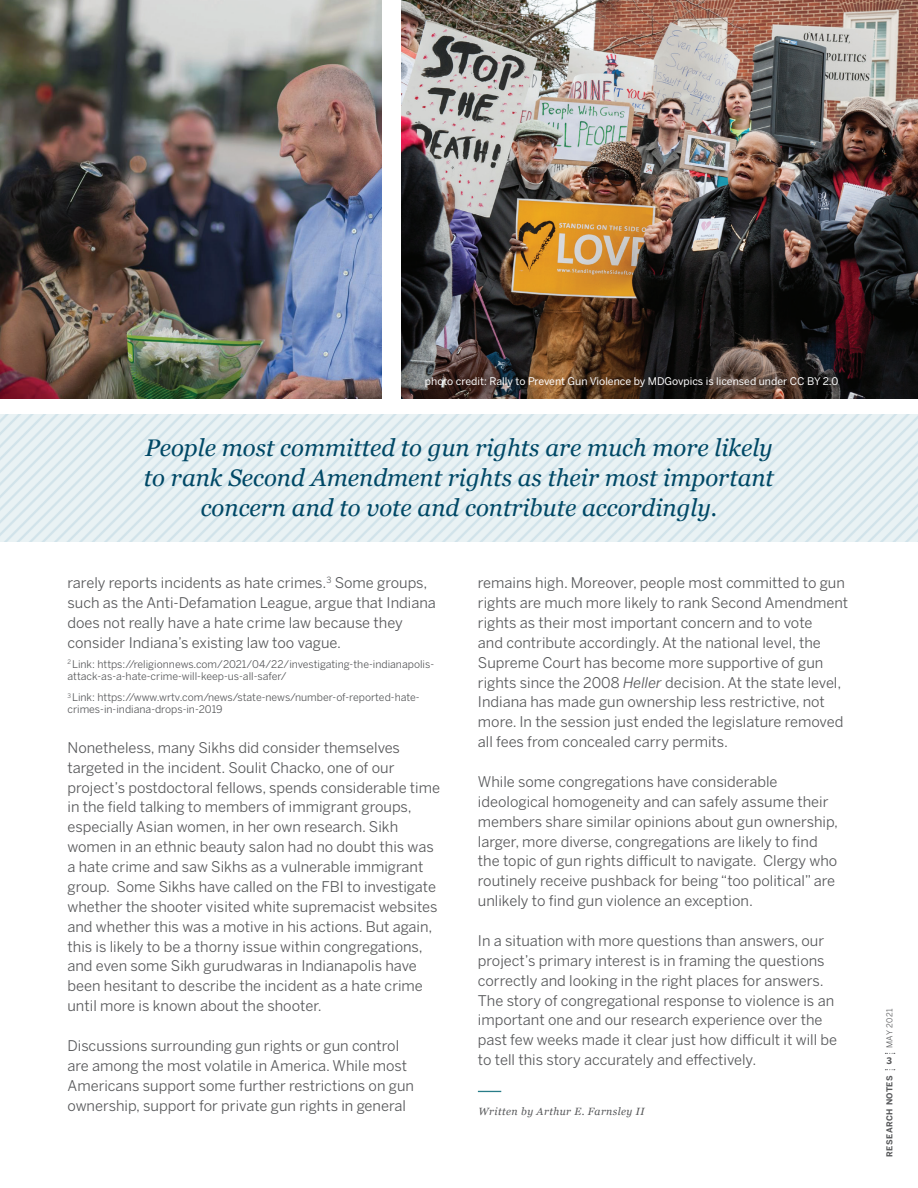
<style>
.page{position:relative;width:918px;height:1188px;background:#fff}
.page>*{position:absolute;margin:0;border:0;box-sizing:border-box;transform-origin:0 0}
.t1{font:italic 24px/30px "Georgia";color:#004866;text-align:center}
.t2{font:14.7px/20px "Benton Sans";color:#57585a}
.t3{font:10.5px "Benton Sans";color:#57585a}
.t4{font:10.5px "Benton Sans";color:#fff}
.t5{font:italic 10.5px "Georgia";letter-spacing:.04em;color:#57585a}
.t6{font:700 9px "Benton Sans";color:#57585a}
.t7{font:700 8.1px "Benton Sans";letter-spacing:.055em;color:#57585a}
.t8{font:8.1px "Benton Sans";letter-spacing:.045em;color:#57585a}
.s1{font-style:italic}
</style>
<div class="page">
<svg style="left:145px;top:414px;width:29px;height:1px"></svg>
<svg style="left:110px;top:414px;width:29px;height:1px"></svg>
<img style="left:0;top:415px;width:918px;height:126px">
<svg style="left:478px;top:1091px;width:23px;height:1px"></svg>
<img style="left:0;top:0;width:381px;height:399px">
<img style="left:402px;top:0;width:516px;height:399px">
<p class="t4" style="left:425px;top:375px;width:415px">photo credit: Rally to Prevent Gun Violence by MDGovpics is licensed under CC BY 2.0</p>
<p class="t1" style="left:144px;top:431px;width:631px">People most committed to gun rights are much more likely to rank Second Amendment rights as their most important concern and to vote and contribute accordingly.</p>
<p class="t2" style="left:68px;top:573px;width:370px">rarely reports incidents as hate crimes.<sup>3</sup> Some groups, such as the Anti-Defamation League, argue that Indiana does not really have a hate crime law because they consider Indiana’s existing law too vague.</p>
<p class="t3" style="left:68px;top:658px;width:368px"><sup>2</sup> Link: https://religionnews.com/2021/04/22/investigating-the-indianapolis-</p>
<p class="t3" style="left:68px;top:670px;width:221px">attack-as-a-hate-crime-will-keep-us-all-safer/</p>
<p class="t3" style="left:68px;top:691px;width:354px"><sup>3</sup> Link: https://www.wrtv.com/news/state-news/number-of-reported-hate-</p>
<p class="t3" style="left:67px;top:703px;width:157px">crimes-in-indiana-drops-in-2019</p>
<p class="t2" style="left:68px;top:738px;width:374px">Nonetheless, many Sikhs did consider themselves targeted in the incident. Soulit Chacko, one of our project’s postdoctoral fellows, spends considerable time in the feld talking to members of immigrant groups, especially Asian women, in her own research. Sikh women in an ethnic beauty salon had no doubt this was a hate crime and saw Sikhs as a vulnerable immigrant group. Some Sikhs have called on the FBI to investigate whether the shooter visited white supremacist websites and whether this was a motive in his actions. But again, this is likely to be a thorny issue within congregations, and even some Sikh gurudwaras in Indianapolis have been hesitant to describe the incident as a hate crime until more is known about the shooter.</p>
<p class="t2" style="left:68px;top:1036px;width:348px">Discussions surrounding gun rights or gun control are among the most volatile in America. While most Americans support some further restrictions on gun ownership, support for private gun rights in general</p>
<p class="t2" style="left:478px;top:573px;width:372px">remains high. Moreover, people most committed to gun rights are much more likely to rank Second Amendment rights as their most important concern and to vote<br>and contribute accordingly. At the national level, the Supreme Court has become more supportive of gun rights since the 2008 <span class="s1">Heller</span> decision. At the state level, Indiana has made gun ownership less restrictive, not more. In the session just ended the legislature removed all fees from concealed carry permits.</p>
<p class="t2" style="left:478px;top:772px;width:362px">While some congregations have considerable ideological homogeneity and can safely assume their members share similar opinions about gun ownership, larger, more diverse, congregations are likely to fnd the topic of gun rights difcult to navigate. Clergy who routinely receive pushback for being “too political” are unlikely to fnd gun violence an exception.</p>
<p class="t2" style="left:478px;top:931px;width:361px">In a situation with more questions than answers, our project’s primary interest is in framing the questions correctly and looking in the right places for answers.<br>The story of congregational response to violence is an important one and our research experience over the past few weeks made it clear just how difcult it will be to tell this story accurately and efectively.</p>
<p class="t5" style="left:479px;top:1103px;width:167px">Written by Arthur E. Farnsley II</p>
<p class="t8" style="left:885px;top:1048px;width:41px;rotate:-90deg">MAY 2021</p>
<p class="t6" style="left:886px;top:1055px;width:7px">3</p>
<p class="t7" style="left:884px;top:1157px;width:83px;rotate:-90deg">RESEARCH NOTES</p>
</div>
